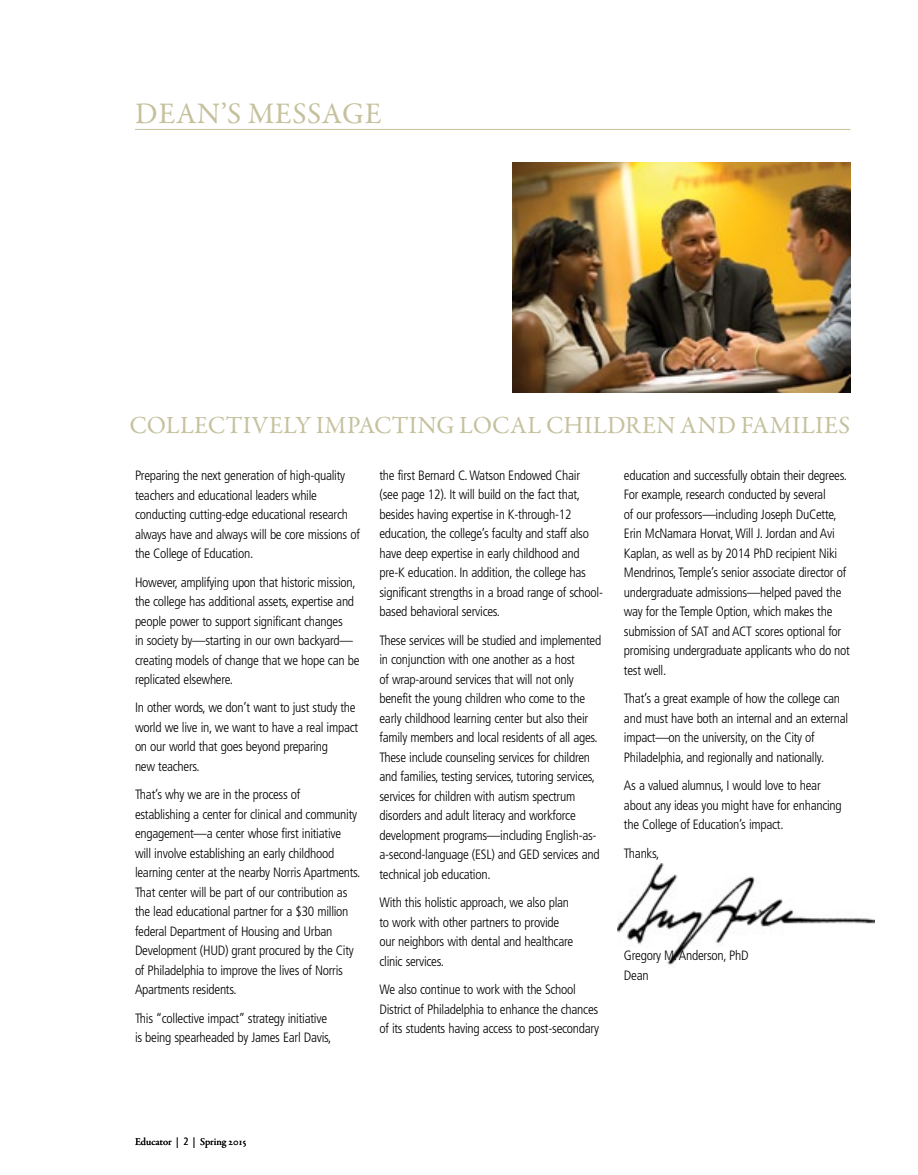
<style>
.page{position:relative;width:918px;height:1175px;background:#fff}
.page>*{position:absolute;margin:0;border:0;box-sizing:border-box;transform-origin:0 0}
.t1{font:30px "Garamond Premr Pro";letter-spacing:.02em;color:#c5c19d}
.t2{font:24.75px "Garamond Premr Pro";letter-spacing:.01em;color:#c5c19d}
.t3{font:300 condensed 13.5px/19.5px "Frutiger LT Std";letter-spacing:-.02em;color:#000}
.t4{font:10.5px "Garamond Premr Pro";color:#000}
.s1{font-family:"Helvetica Neue LT Std";font-weight:100;font-size:15px}
.s2{font-family:"Frutiger LT Std";font-weight:300;font-stretch:condensed}
</style>
<div class="page">
<img style="left:513px;top:162px;width:337px;height:230px">
<img style="left:618px;top:863px;width:257px;height:102px">
<hr style="left:135px;top:129px;width:715px;height:1px;background:#c5c19d">
<h2 class="t1" style="left:135px;top:96px;width:248px">DEAN’S MESSAGE</h2>
<h3 class="t2" style="left:129px;top:410px;width:722px">COLLECTIVELY IMPACTING LOCAL CHILDREN AND FAMILIES</h3>
<p class="t3" style="left:135px;top:466px;width:226px">Preparing the next generation of high-quality teachers and educational leaders while conducting cutting-edge educational research always have and always will be core missions of the College of Education.</p>
<p class="t3" style="left:135px;top:572px;width:226px">However, amplifying upon that historic mission, the college has additional assets, expertise and people power to support significant changes<br>in society by—starting in our own backyard— creating models of change that we hope can be replicated elsewhere.</p>
<p class="t3" style="left:135px;top:698px;width:225px">In other words, we don’t want to just study the world we live in, we want to have a real impact on our world that goes beyond preparing<br>new teachers.</p>
<p class="t3" style="left:135px;top:785px;width:227px">That’s why we are in the process of<br>establishing a center for clinical and community engagement—a center whose first initiative will involve establishing an early childhood learning center at the nearby Norris Apartments.<br>That center will be part of our contribution as the lead educational partner for a $30 million federal Department of Housing and Urban Development (HUD) grant procured by the City of Philadelphia to improve the lives of Norris Apartments residents.</p>
<p class="t3" style="left:135px;top:1008px;width:198px">This “collective impact” strategy initiative is being spearheaded by James Earl Davis,</p>
<p class="t3" style="left:379px;top:466px;width:225px">the first Bernard C. Watson Endowed Chair<br>(see page 12). It will build on the fact that, besides having expertise in K-through-12 education, the college’s faculty and staff also have deep expertise in early childhood and pre-K education. In addition, the college has significant strengths in a broad range of school&shy;based behavioral services.</p>
<p class="t3" style="left:379px;top:630px;width:223px">These services will be studied and implemented in conjunction with one another as a host<br>of wrap-around services that will not only benefit the young children who come to the early childhood learning center but also their family members and local residents of all ages.<br>These include counseling services for children and families, testing services, tutoring services, services for children with autism spectrum disorders and adult literacy and workforce development programs—including English-as&shy;a-second-language (ESL) and GED services and technical job education.</p>
<p class="t3" style="left:379px;top:893px;width:195px">With this holistic approach, we also plan to work with other partners to provide our neighbors with dental and healthcare clinic services.</p>
<p class="t3" style="left:379px;top:980px;width:221px">We also continue to work with the School<br>District of Philadelphia to enhance the chances of its students having access to post-secondary</p>
<p class="t3" style="left:624px;top:465px;width:228px">education and successfully obtain their degrees.<br>For example, research conducted by several<br>of our professors—including Joseph DuCette, Erin McNamara Horvat, Will J. Jordan and Avi Kaplan, as well as by 2014 PhD recipient Niki Mendrinos, Temple’s senior associate director of undergraduate admissions—helped paved the way for the Temple Option, which makes the submission of SAT and ACT scores optional for promising undergraduate applicants who do not test well.</p>
<p class="t3" style="left:624px;top:689px;width:226px">That’s a great example of how the college can and must have both an internal and an external impact—on the university, on the City of Philadelphia, and regionally and nationally.</p>
<p class="t3" style="left:624px;top:776px;width:219px">As a valued alumnus, I would love to hear about any ideas you might have for enhancing the College of Education’s impact.</p>
<p class="t3" style="left:624px;top:843px;width:37px">Thanks,</p>
<p class="t3" style="left:624px;top:946px;width:126px">Gregory M. Anderson, PhD<br>Dean</p>
<p class="t4" style="left:135px;top:1135px;width:113px">Educator <span class="s1">l</span> <span class="s2">2</span> <span class="s1">l</span> Spring 2015</p>
</div>
